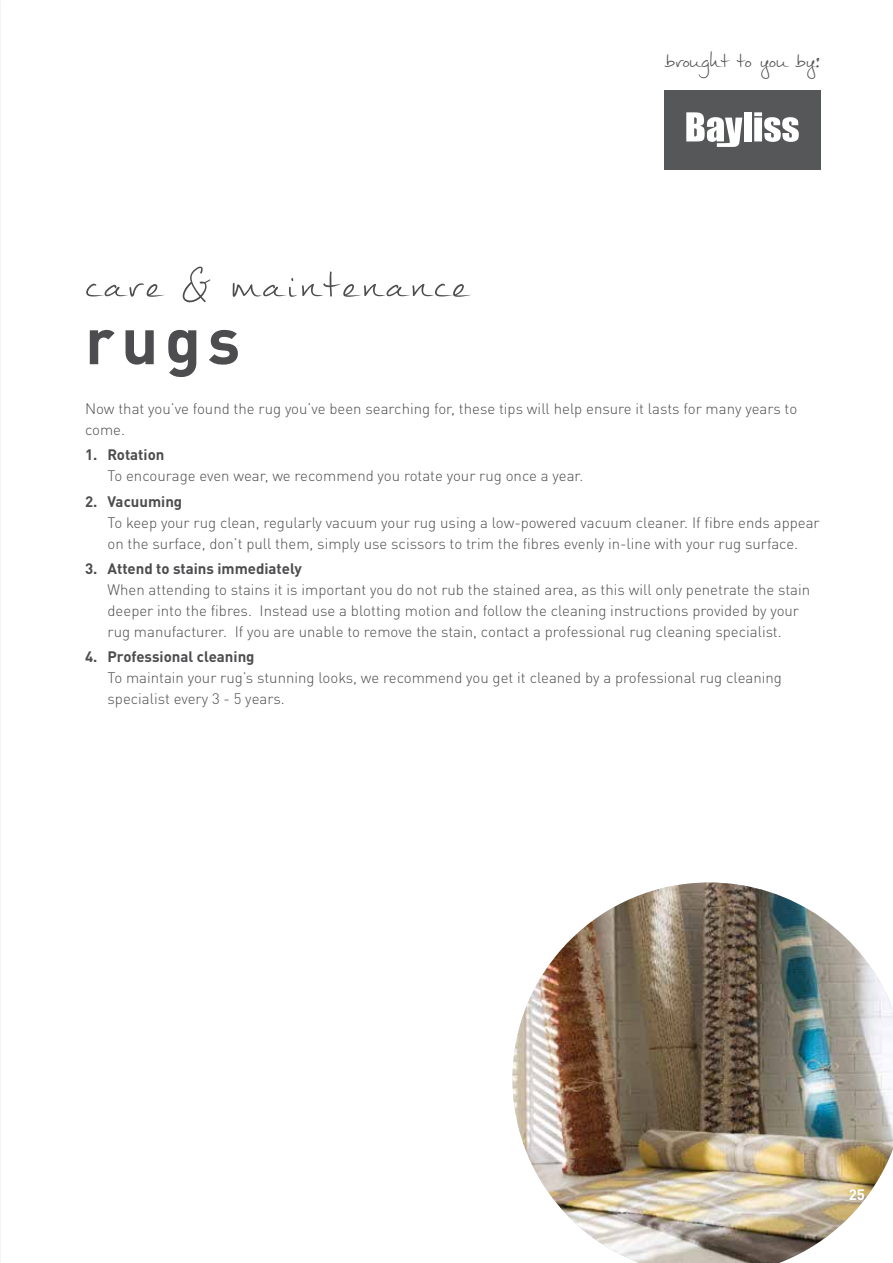
<style>
.page{position:relative;width:893px;height:1263px;background:#fff}
.page>*{position:absolute;margin:0;border:0;box-sizing:border-box;transform-origin:0 0}
.t1{font:79.5px "Mathilde";letter-spacing:.05em;color:#4d4d4f}
.t2{font:700 65.1px "DINOT";color:#4d4d4f}
.t3{font:42px "Mathilde";color:#4d4d4f}
.t4{font:300 15px/21px "DINOT";color:#4d4d4f}
.t5{font:700 15px "DINOT";color:#4d4d4f}
.t6{font:700 15px "DINOT";color:#fff}
</style>
<div class="page">
<img style="left:0;top:0;width:1px;height:1263px">
<img style="left:512px;top:882px;width:381px;height:381px">
<div style="left:664px;top:90px;width:157px;height:79px;background:#555759"></div>
<svg style="left:686px;top:112px;width:56px;height:35px"></svg>
<div style="left:744px;top:112px;width:7px;height:29px;background:#fff"></div>
<svg style="left:754px;top:112px;width:45px;height:30px"></svg>
<h3 class="t3" style="left:665px;top:28px;width:157px">brought to you by:</h3>
<h1 class="t1" style="left:85px;top:223px;width:383px">care &amp; maintenance</h1>
<h2 class="t2" style="left:85px;top:298px;width:157px">rugs</h2>
<p class="t4" style="left:85px;top:398px;width:714px">Now that you’ve found the rug you’ve been searching for, these tips will help ensure it lasts for many years to come.</p>
<p class="t5" style="left:85px;top:445px;width:81px">1. Rotation</p>
<p class="t4" style="left:108px;top:465px;width:477px">To encourage even wear, we recommend you rotate your rug once a year.</p>
<p class="t5" style="left:85px;top:491px;width:99px">2. Vacuuming</p>
<p class="t4" style="left:108px;top:511px;width:714px">To keep your rug clean, regularly vacuum your rug using a low-powered vacuum cleaner. If fibre ends appear on the surface, don’t pull them, simply use scissors to trim the fibres evenly in-line with your rug surface.</p>
<p class="t5" style="left:85px;top:559px;width:218px">3. Attend to stains immediately</p>
<p class="t4" style="left:108px;top:579px;width:704px">When attending to stains it is important you do not rub the stained area, as this will only penetrate the stain deeper into the fibres. Instead use a blotting motion and follow the cleaning instructions provided by your rug manufacturer. If you are unable to remove the stain, contact a professional rug cleaning specialist.</p>
<p class="t5" style="left:85px;top:647px;width:171px">4. Professional cleaning</p>
<p class="t4" style="left:108px;top:667px;width:676px">To maintain your rug’s stunning looks, we recommend you get it cleaned by a professional rug cleaning specialist every 3 - 5 years.</p>
<p class="t6" style="left:849px;top:1184px;width:18px">25</p>
</div>
